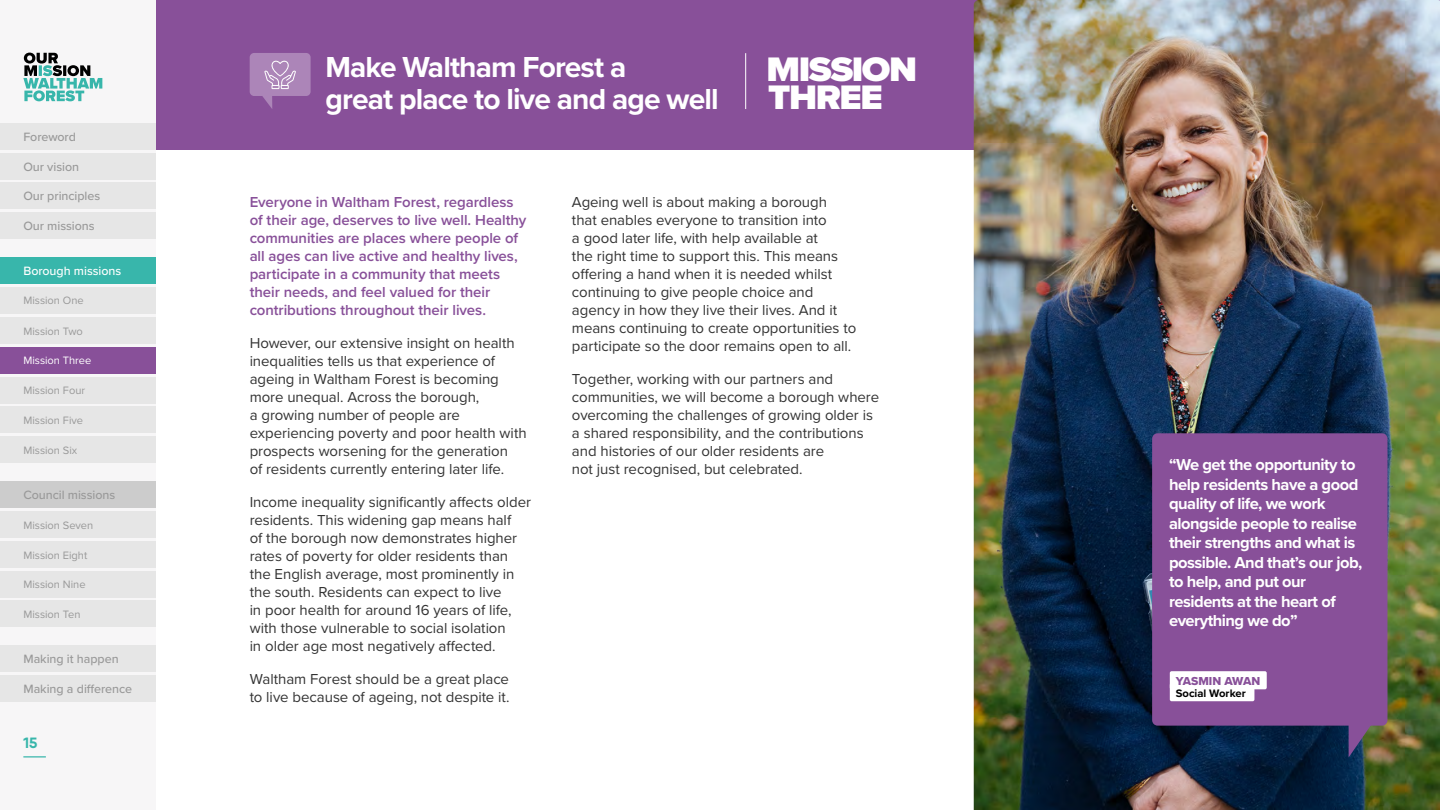
<style>
.page{position:relative;width:1440px;height:810px;background:#fff}
.page>*{position:absolute;margin:0;border:0;box-sizing:border-box;transform-origin:0 0}
.t1{font:900 35.25px/28.1px "Proxima Nova";letter-spacing:-.04em;color:#fff;scale:1.06 1}
.t2{font:700 30px/32.2px "Proxima Nova";letter-spacing:-.03em;color:#fff}
.t3{font:700 16.5px/19.5px "Proxima Nova";letter-spacing:-.03em;color:#fff}
.t4{font:15px/18px "Proxima Nova";letter-spacing:-.005em;color:#333}
.t5{font:600 15px/18px "Proxima Nova";letter-spacing:-.005em;color:#885099}
.t6{font:700 14.85px "Qanelas";color:#38b6ab}
.t7{font:500 12.45px "Proxima Nova";letter-spacing:-.005em;color:#999}
.t8{font:500 12.45px "Proxima Nova";letter-spacing:-.005em;color:#fff}
.t9{font:12px "Proxima Nova Extrabld";color:#885099}
.t10{font:700 11.25px "Proxima Nova";color:#000}
.t11{font:11.1px "Proxima Nova";color:#999}
.t12{font:11.1px "Proxima Nova";color:#fff}
</style>
<div class="page">
<div style="left:0;top:0;width:1440px;height:150px;background:#885099"></div>
<img style="left:974px;top:0;width:466px;height:810px">
<hr style="left:746px;top:53px;width:1px;height:56px;background:#fff">
<div style="left:1152px;top:433px;width:236px;height:293px;background:#885099;border-radius:5px"></div>
<svg style="left:1349px;top:725px;width:23px;height:33px"></svg>
<div style="left:1170px;top:671px;width:97px;height:18px;background:#fff;border-radius:2px"></div>
<div style="left:1170px;top:683px;width:84px;height:18px;background:#fff;border-radius:2px"></div>
<div style="left:250px;top:53px;width:61px;height:43px;background:#ac85b8;border-radius:4px"></div>
<svg style="left:262px;top:60px;width:34px;height:49px"></svg>
<div style="left:0;top:0;width:155px;height:810px;background:#f7f6f7"></div>
<svg style="left:23px;top:756px;width:23px;height:1px"></svg>
<div style="left:0;top:645px;width:155px;height:27px;background:#e6e6e6"></div>
<div style="left:0;top:675px;width:155px;height:27px;background:#e6e6e6"></div>
<div style="left:0;top:123px;width:155px;height:27px;background:#e6e6e6"></div>
<div style="left:0;top:153px;width:155px;height:27px;background:#e6e6e6"></div>
<div style="left:0;top:182px;width:155px;height:27px;background:#e6e6e6"></div>
<div style="left:0;top:212px;width:155px;height:27px;background:#e6e6e6"></div>
<div style="left:0;top:481px;width:155px;height:27px;background:#ccc"></div>
<div style="left:0;top:511px;width:155px;height:27px;background:#e6e6e6"></div>
<div style="left:0;top:541px;width:155px;height:27px;background:#e6e6e6"></div>
<div style="left:0;top:571px;width:155px;height:27px;background:#e6e6e6"></div>
<div style="left:0;top:600px;width:155px;height:27px;background:#e6e6e6"></div>
<div style="left:0;top:257px;width:155px;height:27px;background:#38b6ab"></div>
<div style="left:0;top:287px;width:155px;height:27px;background:#e6e6e6"></div>
<div style="left:0;top:317px;width:155px;height:27px;background:#e6e6e6"></div>
<div style="left:0;top:347px;width:155px;height:27px;background:#885099"></div>
<div style="left:0;top:377px;width:155px;height:27px;background:#e6e6e6"></div>
<div style="left:0;top:406px;width:155px;height:27px;background:#e6e6e6"></div>
<div style="left:0;top:436px;width:155px;height:27px;background:#e6e6e6"></div>
<svg style="left:23px;top:53px;width:79px;height:48px"></svg>
<p class="t7" style="left:23px;top:127px;width:54px">Foreword</p>
<p class="t7" style="left:23px;top:158px;width:57px">Our vision</p>
<p class="t7" style="left:23px;top:187px;width:78px">Our principles</p>
<p class="t7" style="left:23px;top:217px;width:73px">Our missions</p>
<p class="t8" style="left:23px;top:261px;width:99px">Borough missions</p>
<p class="t11" style="left:23px;top:292px;width:62px">Mission One</p>
<p class="t11" style="left:23px;top:323px;width:61px">Mission Two</p>
<p class="t12" style="left:23px;top:352px;width:69px">Mission Three</p>
<p class="t11" style="left:23px;top:382px;width:63px">Mission Four</p>
<p class="t11" style="left:23px;top:412px;width:61px">Mission Five</p>
<p class="t11" style="left:23px;top:442px;width:55px">Mission Six</p>
<p class="t7" style="left:23px;top:486px;width:93px">Council missions</p>
<p class="t11" style="left:23px;top:517px;width:71px">Mission Seven</p>
<p class="t11" style="left:23px;top:547px;width:65px">Mission Eight</p>
<p class="t11" style="left:23px;top:577px;width:64px">Mission Nine</p>
<p class="t11" style="left:23px;top:606px;width:59px">Mission Ten</p>
<p class="t7" style="left:23px;top:650px;width:97px">Making it happen</p>
<p class="t7" style="left:23px;top:680px;width:110px">Making a difference</p>
<p class="t6" style="left:23px;top:733px;width:16px">15</p>
<h2 class="t2" style="left:326px;top:50px;width:395px">Make Waltham Forest a<br>great place to live and age well</h2>
<h1 class="t1" style="left:767px;top:55px;width:144px">MISSION<br>THREE</h1>
<p class="t5" style="left:250px;top:192px;width:278px">Everyone in Waltham Forest, regardless of their age, deserves to live well. Healthy communities are places where people of all ages can live active and healthy lives, participate in a community that meets their needs, and feel valued for their contributions throughout their lives.</p>
<p class="t4" style="left:250px;top:333px;width:279px">However, our extensive insight on health inequalities tells us that experience of ageing in Waltham Forest is becoming more unequal. Across the borough,<br>a growing number of people are experiencing poverty and poor health with prospects worsening for the generation<br>of residents currently entering later life.</p>
<p class="t4" style="left:250px;top:492px;width:283px">Income inequality significantly affects older residents. This widening gap means half<br>of the borough now demonstrates higher rates of poverty for older residents than the English average, most prominently in the south. Residents can expect to live<br>in poor health for around 16 years of life, with those vulnerable to social isolation<br>in older age most negatively affected.</p>
<p class="t4" style="left:250px;top:669px;width:262px">Waltham Forest should be a great place to live because of ageing, not despite it.</p>
<p class="t4" style="left:572px;top:192px;width:286px">Ageing well is about making a borough<br>that enables everyone to transition into<br>a good later life, with help available at<br>the right time to support this. This means offering a hand when it is needed whilst continuing to give people choice and agency in how they live their lives. And it means continuing to create opportunities to participate so the door remains open to all.</p>
<p class="t4" style="left:572px;top:369px;width:309px">Together, working with our partners and communities, we will become a borough where overcoming the challenges of growing older is a shared responsibility, and the contributions and histories of our older residents are<br>not just recognised, but celebrated.</p>
<p class="t3" style="left:1169px;top:455px;width:195px">“We get the opportunity to help residents have a good quality of life, we work alongside people to realise their strengths and what is possible. And that’s our job, to help, and put our residents at the heart of everything we do”</p>
<p class="t9" style="left:1176px;top:672px;width:86px">YASMIN AWAN</p>
<p class="t10" style="left:1176px;top:684px;width:71px">Social Worker</p>
</div>
